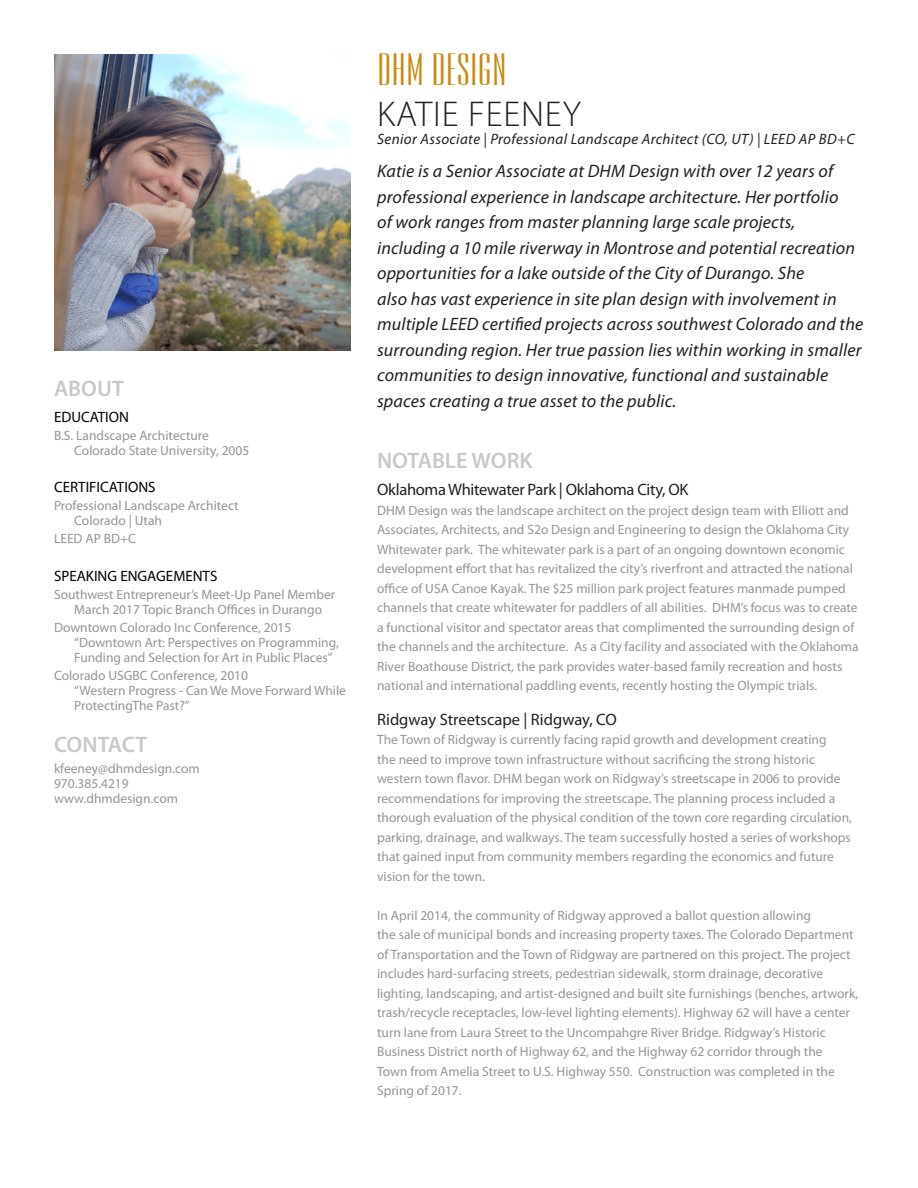
<style>
.page{position:relative;width:918px;height:1188px;background:#fff}
.page>*{position:absolute;margin:0;border:0;box-sizing:border-box;transform-origin:0 0}
.t1{font:45px "Expel Extended Normal";color:#c8890e}
.t2{font:300 36px "Myriad Pro";letter-spacing:.025em;color:#231f20}
.t3{font:600 22.5px "Myriad Pro";color:#c7c8ca}
.t4{font:italic 18px/25.5px "Myriad Pro";letter-spacing:.01em;color:#231f20}
.Body_Text{font:16.5px "Myriad Pro";letter-spacing:-.02em;color:#231f20}
.Body_Text-2{font:16.5px "Myriad Pro";color:#231f20}
.t5{font:italic 15px "Myriad Pro";letter-spacing:.025em;color:#231f20}
.t6{font:15px "Myriad Pro";color:#010101}
.t7{font:13.5px/19.5px "Myriad Pro";color:#939598}
</style>
<div class="page">
<img style="left:54px;top:54px;width:297px;height:297px">
<p class="t3" style="left:54px;top:374px;width:71px">ABOUT</p>
<p class="t6" style="left:54px;top:407px;width:77px">EDUCATION</p>
<p class="t7" style="left:54px;top:425px;width:156px">B.S. Landscape Architecture</p>
<p class="t7" style="left:74px;top:440px;width:177px">Colorado State University, 2005</p>
<p class="t6" style="left:54px;top:478px;width:103px">CERTIFICATIONS</p>
<p class="t7" style="left:54px;top:496px;width:186px">Professional Landscape Architect</p>
<p class="t7" style="left:74px;top:511px;width:89px">Colorado | Utah</p>
<p class="t7" style="left:54px;top:529px;width:83px">LEED AP BD+C</p>
<p class="t6" style="left:54px;top:566px;width:165px">SPEAKING ENGAGEMENTS</p>
<p class="t7" style="left:54px;top:584px;width:283px">Southwest Entrepreneur’s Meet-Up Panel Member</p>
<p class="t7" style="left:74px;top:599px;width:249px">March 2017 Topic Branch Offices in Durango</p>
<p class="t7" style="left:54px;top:617px;width:239px">Downtown Colorado Inc Conference, 2015</p>
<p class="t7" style="left:74px;top:634px;width:266px;line-height:15px">“Downtown Art: Perspectives on Programming,<br>Funding and Selection for Art in Public Places”</p>
<p class="t7" style="left:54px;top:665px;width:196px">Colorado USGBC Conference, 2010</p>
<p class="t7" style="left:74px;top:682px;width:273px;line-height:15px">“Western Progress - Can We Move Forward While<br>ProtectingThe Past?”</p>
<p class="t3" style="left:54px;top:730px;width:95px">CONTACT</p>
<p class="t7" style="left:54px;top:758px;width:147px">kfeeney@dhmdesign.com</p>
<p class="t7" style="left:54px;top:773px;width:76px">970.385.4219</p>
<p class="t7" style="left:54px;top:788px;width:126px">www.dhmdesign.com</p>
<p class="t1" style="left:377px;top:45px;width:131px">DHM DESIGN</p>
<p class="t2" style="left:377px;top:92px;width:205px">KATIE FEENEY</p>
<p class="t5" style="left:377px;top:129px;width:479px">Senior Associate | Professional Landscape Architect (CO, UT) | LEED AP BD+C</p>
<p class="t4" style="left:377px;top:158px;width:488px">Katie is a Senior Associate at DHM Design with over 12 years of professional experience in landscape architecture. Her portfolio<br>of work ranges from master planning large scale projects, including a 10 mile riverway in Montrose and potential recreation opportunities for a lake outside of the City of Durango. She<br>also has vast experience in site plan design with involvement in multiple LEED certified projects across southwest Colorado and the surrounding region. Her true passion lies within working in smaller communities to design innovative, functional and sustainable spaces creating a true asset to the public.</p>
<p class="t3" style="left:377px;top:446px;width:157px">NOTABLE WORK</p>
<p class="Body_Text" style="left:377px;top:479px;width:313px">Oklahoma Whitewater Park | Oklahoma City, OK</p>
<p class="t7" style="left:377px;top:500px;width:483px">DHM Design was the landscape architect on the project design team with Elliott and Associates, Architects, and S2o Design and Engineering to design the Oklahoma City Whitewater park. The whitewater park is a part of an ongoing downtown economic development effort that has revitalized the city’s riverfront and attracted the national office of USA Canoe Kayak. The $25 million park project features manmade pumped channels that create whitewater for paddlers of all abilities. DHM’s focus was to create a functional visitor and spectator areas that complimented the surrounding design of the channels and the architecture. As a City facility and associated with the Oklahoma River Boathouse District, the park provides water-based family recreation and hosts national and international paddling events, recently hosting the Olympic trials.</p>
<p class="Body_Text-2" style="left:377px;top:709px;width:241px">Ridgway Streetscape | Ridgway, CO</p>
<p class="t7" style="left:377px;top:730px;width:476px">The Town of Ridgway is currently facing rapid growth and development creating<br>the need to improve town infrastructure without sacrificing the strong historic western town flavor. DHM began work on Ridgway’s streetscape in 2006 to provide recommendations for improving the streetscape. The planning process included a thorough evaluation of the physical condition of the town core regarding circulation, parking, drainage, and walkways. The team successfully hosted a series of workshops that gained input from community members regarding the economics and future vision for the town.</p>
<p class="t7" style="left:377px;top:905px;width:436px">In April 2014, the community of Ridgway approved a ballot question allowing</p>
<p class="t7" style="left:377px;top:925px;width:478px">the sale of municipal bonds and increasing property taxes. The Colorado Department</p>
<p class="t7" style="left:377px;top:944px;width:483px">of Transportation and the Town of Ridgway are partnered on this project. The project includes hard-surfacing streets, pedestrian sidewalk, storm drainage, decorative lighting, landscaping, and artist-designed and built site furnishings (benches, artwork, trash/recycle receptacles, low-level lighting elements). Highway 62 will have a center turn lane from Laura Street to the Uncompahgre River Bridge. Ridgway’s Historic Business District north of Highway 62, and the Highway 62 corridor through the</p>
<p class="t7" style="left:377px;top:1061px;width:459px">Town from Amelia Street to U.S. Highway 550. Construction was completed in the<br>Spring of 2017.</p>
</div>
